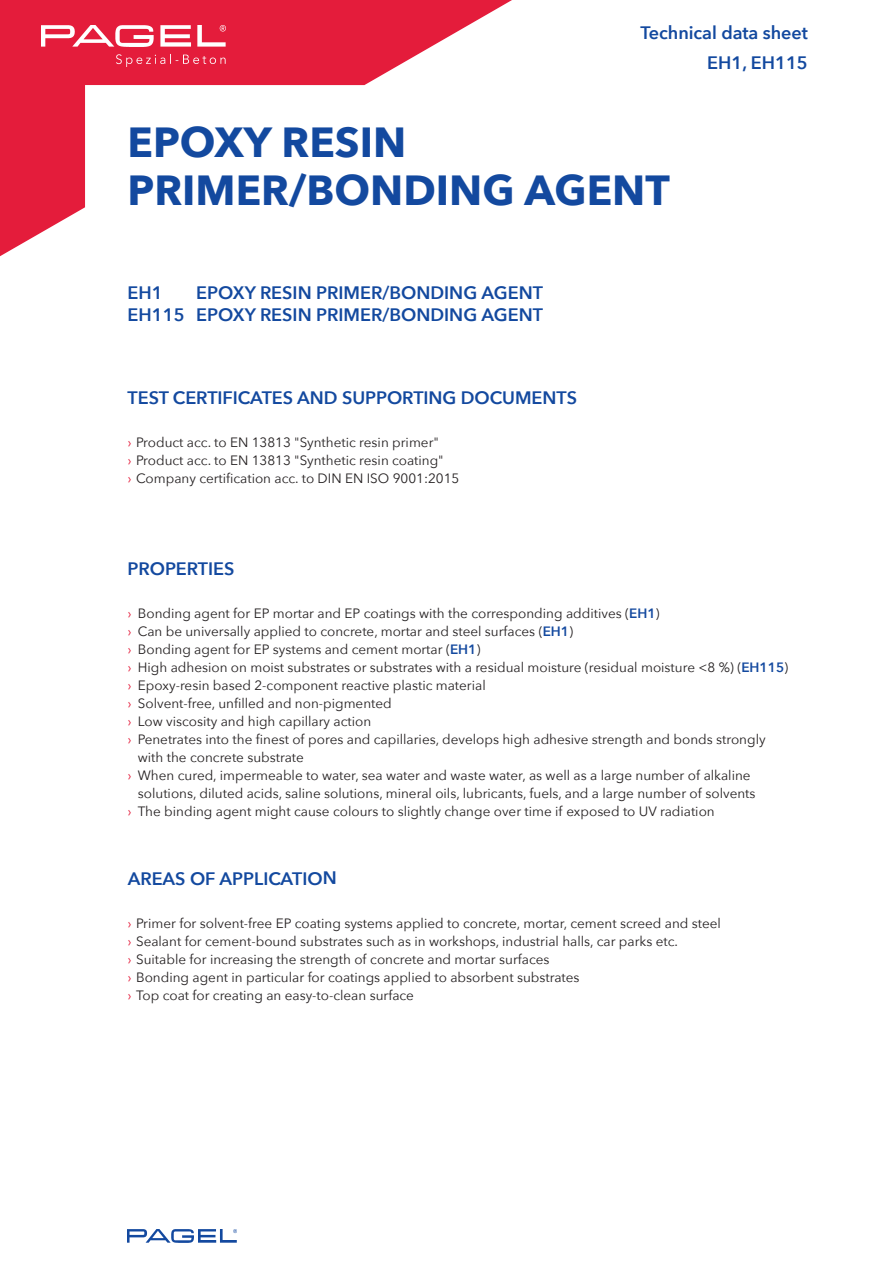
<style>
.page{position:relative;width:893px;height:1263px;background:#fff}
.page>*{position:absolute;margin:0;border:0;box-sizing:border-box;transform-origin:0 0}
.t1{font:700 42px/48px "Avenir Next";color:#13499f}
.t2{font:600 18px "Avenir Next";color:#13499f}
.t3{font:13.5px/18px "Avenir Next";color:#231f20}
.s1{color:#e41c3b}
.s2{font-weight:600;color:#13499f}
</style>
<div class="page">
<svg style="left:0;top:0;width:512px;height:257px"></svg>
<img style="left:128px;top:1230px;width:108px;height:12px">
<img style="left:41px;top:26px;width:184px;height:40px">
<p class="t2" style="left:640px;top:21px;width:169px">Technical data sheet</p>
<p class="t2" style="left:707px;top:51px;width:102px">EH1, EH115</p>
<p class="t1" style="left:128px;top:120px;width:544px">EPOXY RESIN<br>PRIMER/BONDING AGENT</p>
<p class="t2" style="left:128px;top:281px;width:37px">EH1</p>
<p class="t2" style="left:196px;top:281px;width:348px">EPOXY RESIN PRIMER/BONDING AGENT</p>
<p class="t2" style="left:128px;top:303px;width:417px">EH115 EPOXY RESIN PRIMER/BONDING AGENT</p>
<p class="t2" style="left:128px;top:386px;width:451px">TEST CERTIFICATES AND SUPPORTING DOCUMENTS</p>
<p class="t3" style="left:128px;top:434px;width:313px"><span class="s1">›</span> Product acc. to EN 13813 "Synthetic resin primer"</p>
<p class="t3" style="left:128px;top:452px;width:318px"><span class="s1">›</span> Product acc. to EN 13813 "Synthetic resin coating"</p>
<p class="t3" style="left:128px;top:470px;width:333px"><span class="s1">›</span> Company certification acc. to DIN EN ISO 9001:2015</p>
<p class="t2" style="left:128px;top:557px;width:108px">PROPERTIES</p>
<p class="t3" style="left:128px;top:604px;width:534px"><span class="s1">›</span> Bonding agent for EP mortar and EP coatings with the corresponding additives (<span class="s2">EH1</span>)</p>
<p class="t3" style="left:128px;top:622px;width:447px"><span class="s1">›</span> Can be universally applied to concrete, mortar and steel surfaces (<span class="s2">EH1</span>)</p>
<p class="t3" style="left:128px;top:640px;width:354px"><span class="s1">›</span> Bonding agent for EP systems and cement mortar (<span class="s2">EH1</span>)</p>
<p class="t3" style="left:128px;top:658px;width:662px"><span class="s1">›</span> High adhesion on moist substrates or substrates with a residual moisture (residual moisture &lt;8 %) (<span class="s2">EH115</span>)</p>
<p class="t3" style="left:128px;top:676px;width:360px"><span class="s1">›</span> Epoxy-resin based 2-component reactive plastic material</p>
<p class="t3" style="left:128px;top:694px;width:266px"><span class="s1">›</span> Solvent-free, unfilled and non-pigmented</p>
<p class="t3" style="left:128px;top:712px;width:245px"><span class="s1">›</span> Low viscosity and high capillary action</p>
<p class="t3" style="left:138px;top:730px;width:629px;text-indent:-10px"><span class="s1">›</span> Penetrates into the finest of pores and capillaries, develops high adhesive strength and bonds strongly with the concrete substrate</p>
<p class="t3" style="left:128px;top:766px;width:625px"><span class="s1">›</span> When cured, impermeable to water, sea water and waste water, as well as a large number of alkaline</p>
<p class="t3" style="left:138px;top:784px;width:619px">solutions, diluted acids, saline solutions, mineral oils, lubricants, fuels, and a large number of solvents</p>
<p class="t3" style="left:128px;top:802px;width:589px"><span class="s1">›</span> The binding agent might cause colours to slightly change over time if exposed to UV radiation</p>
<p class="t2" style="left:128px;top:867px;width:211px">AREAS OF APPLICATION</p>
<p class="t3" style="left:128px;top:914px;width:595px"><span class="s1">›</span> Primer for solvent-free EP coating systems applied to concrete, mortar, cement screed and steel</p>
<p class="t3" style="left:128px;top:932px;width:552px"><span class="s1">›</span> Sealant for cement-bound substrates such as in workshops, industrial halls, car parks etc.</p>
<p class="t3" style="left:128px;top:950px;width:423px"><span class="s1">›</span> Suitable for increasing the strength of concrete and mortar surfaces</p>
<p class="t3" style="left:128px;top:968px;width:453px"><span class="s1">›</span> Bonding agent in particular for coatings applied to absorbent substrates</p>
<p class="t3" style="left:128px;top:986px;width:288px"><span class="s1">›</span> Top coat for creating an easy-to-clean surface</p>
</div>
